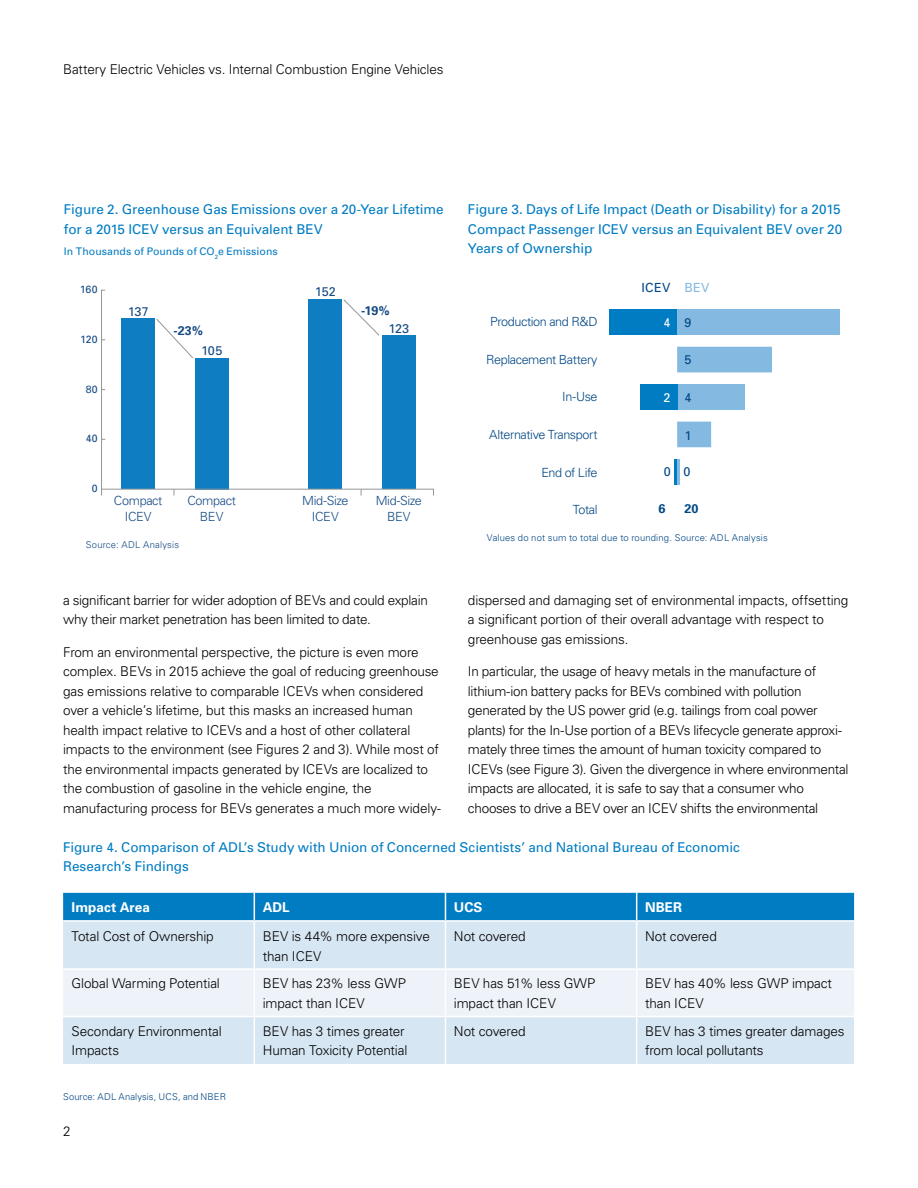
<style>
.page{position:relative;width:918px;height:1188px;background:#fff}
.page>*{position:absolute;margin:0;border:0;box-sizing:border-box;transform-origin:0 0}
.t1{font:300 13.5px/19.5px "Univers";letter-spacing:-.015em;color:#000}
.t2{font:13.5px/19.5px "Univers";letter-spacing:-.005em;color:#007cc3}
.t3{font:700 13.5px "Univers";letter-spacing:.005em;color:#fff}
.t4{font:300 12.6px "Univers";letter-spacing:-.03em;color:#004785}
.t5{font:300 12.6px/15.1px "Univers";letter-spacing:-.025em;color:#144984;text-align:center}
.t6{font:12.6px "Univers";letter-spacing:.025em;color:#004785}
.t7{font:12.6px "Univers";letter-spacing:.005em;color:#144984}
.t8{font:700 12.6px "Univers";color:#144984}
.t9{font:700 12.6px "Univers";color:#004785}
.t10{font:12.6px "Univers";color:#fff}
.t11{font:10.5px "Univers";letter-spacing:.005em;color:#007cc3}
.t12{font:10.5px "Univers";letter-spacing:.03em;color:#144984}
.t13{font:300 9.45px "Univers";letter-spacing:.015em;color:#004785}
.t14{font:300 9.45px "Univers";letter-spacing:.02em;color:#144984}
.s1{color:#84b9e1}
</style>
<div class="page">
<div style="left:677px;top:347px;width:95px;height:25px;background:#84b9e1"></div>
<div style="left:677px;top:422px;width:34px;height:25px;background:#84b9e1"></div>
<div style="left:677px;top:309px;width:163px;height:26px;background:#84b9e1"></div>
<div style="left:610px;top:309px;width:67px;height:26px;background:#007cc3"></div>
<div style="left:677px;top:384px;width:68px;height:26px;background:#84b9e1"></div>
<div style="left:640px;top:384px;width:37px;height:26px;background:#007cc3"></div>
<hr style="left:674px;top:459px;width:3px;height:26px;background:#007cc3">
<hr style="left:677px;top:459px;width:3px;height:26px;background:#84b9e1">
<div style="left:63px;top:922px;width:791px;height:142px;background:#d7e6f3"></div>
<div style="left:63px;top:970px;width:791px;height:46px;background:#edf3f9"></div>
<hr style="left:254px;top:922px;width:1px;height:46px;background:#fff">
<hr style="left:254px;top:970px;width:1px;height:46px;background:#fff">
<hr style="left:254px;top:1017px;width:1px;height:47px;background:#fff">
<hr style="left:445px;top:922px;width:1px;height:46px;background:#fff">
<hr style="left:445px;top:970px;width:1px;height:46px;background:#fff">
<hr style="left:445px;top:1017px;width:1px;height:47px;background:#fff">
<div style="left:63px;top:893px;width:791px;height:28px;background:#007cc3"></div>
<hr style="left:636px;top:922px;width:1px;height:46px;background:#fff">
<hr style="left:636px;top:970px;width:1px;height:46px;background:#fff">
<hr style="left:636px;top:1017px;width:1px;height:47px;background:#fff">
<hr style="left:63px;top:1016px;width:191px;height:1px;background:#fff">
<hr style="left:254px;top:1016px;width:191px;height:1px;background:#fff">
<hr style="left:445px;top:1016px;width:192px;height:1px;background:#fff">
<hr style="left:637px;top:1016px;width:217px;height:1px;background:#fff">
<hr style="left:63px;top:968px;width:191px;height:2px;background:#fff">
<hr style="left:254px;top:968px;width:191px;height:2px;background:#fff">
<hr style="left:445px;top:968px;width:192px;height:2px;background:#fff">
<hr style="left:637px;top:968px;width:217px;height:2px;background:#fff">
<svg style="left:101px;top:289px;width:333px;height:207px"></svg>
<p class="t1" style="left:63px;top:59px;width:382px">Battery Electric Vehicles vs. Internal Combustion Engine Vehicles</p>
<p class="t2" style="left:64px;top:200px;width:381px">Figure 2. Greenhouse Gas Emissions over a 20-Year Lifetime for a 2015 ICEV versus an Equivalent BEV</p>
<p class="t11" style="left:64px;top:245px;width:215px">In Thousands of Pounds of CO<sub>2</sub>e Emissions</p>
<p class="t12" style="left:80px;top:283px;width:19px">160</p>
<p class="t12" style="left:80px;top:333px;width:19px">120</p>
<p class="t12" style="left:86px;top:382px;width:14px">80</p>
<p class="t12" style="left:86px;top:432px;width:14px">40</p>
<p class="t12" style="left:92px;top:482px;width:7px">0</p>
<p class="t7" style="left:315px;top:284px;width:23px">152</p>
<p class="t7" style="left:128px;top:303px;width:23px">137</p>
<p class="t8" style="left:361px;top:302px;width:30px">-19%</p>
<p class="t8" style="left:173px;top:322px;width:31px">-23%</p>
<p class="t7" style="left:201px;top:343px;width:23px">105</p>
<p class="t5" style="left:114px;top:493px;width:50px">Compact<br>ICEV</p>
<p class="t5" style="left:187px;top:493px;width:50px">Compact<br>BEV</p>
<p class="t7" style="left:388px;top:320px;width:22px">123</p>
<p class="t5" style="left:302px;top:493px;width:48px">Mid-Size<br>ICEV</p>
<p class="t5" style="left:376px;top:493px;width:48px">Mid-Size<br>BEV</p>
<p class="t14" style="left:86px;top:539px;width:95px">Source: ADL Analysis</p>
<p class="t1" style="left:63px;top:590px;width:366px">a significant barrier for wider adoption of BEVs and could explain why their market penetration has been limited to date.</p>
<p class="t1" style="left:63px;top:642px;width:379px">From an environmental perspective, the picture is even more complex. BEVs in 2015 achieve the goal of reducing greenhouse gas emissions relative to comparable ICEVs when considered over a vehicle’s lifetime, but this masks an increased human health impact relative to ICEVs and a host of other collateral impacts to the environment (see Figures 2 and 3). While most of the environmental impacts generated by ICEVs are localized to the combustion of gasoline in the vehicle engine, the manufacturing process for BEVs generates a much more widely-</p>
<p class="t2" style="left:468px;top:199px;width:376px;text-align:justify">Figure 3. Days of Life Impact (Death or Disability) for a 2015<br>Compact Passenger ICEV versus an Equivalent BEV over 20<br>Years of Ownership</p>
<p class="t6" style="left:641px;top:280px;width:69px">ICEV <span class="s1">BEV</span></p>
<p class="t4" style="left:490px;top:314px;width:109px">Production and R&amp;D</p>
<p class="t4" style="left:486px;top:352px;width:113px">Replacement Battery</p>
<p class="t4" style="left:562px;top:389px;width:37px">In-Use</p>
<p class="t4" style="left:489px;top:427px;width:110px">Alternative Transport</p>
<p class="t4" style="left:541px;top:464px;width:58px">End of Life</p>
<p class="t4" style="left:573px;top:502px;width:26px">Total</p>
<p class="t10" style="left:663px;top:314px;width:9px">4</p>
<p class="t10" style="left:663px;top:390px;width:9px">2</p>
<p class="t6" style="left:684px;top:314px;width:9px">9</p>
<p class="t6" style="left:684px;top:352px;width:9px">5</p>
<p class="t6" style="left:684px;top:390px;width:9px">4</p>
<p class="t6" style="left:684px;top:427px;width:9px">1</p>
<p class="t6" style="left:664px;top:464px;width:28px">0 0</p>
<p class="t9" style="left:659px;top:501px;width:9px">6</p>
<p class="t9" style="left:684px;top:501px;width:16px">20</p>
<p class="t13" style="left:487px;top:532px;width:282px">Values do not sum to total due to rounding. Source: ADL Analysis</p>
<p class="t1" style="left:468px;top:590px;width:382px">dispersed and damaging set of environmental impacts, offsetting a significant portion of their overall advantage with respect to greenhouse gas emissions.</p>
<p class="t1" style="left:468px;top:661px;width:382px">In particular, the usage of heavy metals in the manufacture of lithium-ion battery packs for BEVs combined with pollution generated by the US power grid (e.g. tailings from coal power plants) for the In-Use portion of a BEVs lifecycle generate approxi&shy;mately three times the amount of human toxicity compared to ICEVs (see Figure 3). Given the divergence in where environmental impacts are allocated, it is safe to say that a consumer who chooses to drive a BEV over an ICEV shifts the environmental</p>
<p class="t2" style="left:63px;top:837px;width:678px">Figure 4. Comparison of ADL’s Study with Union of Concerned Scientists’ and National Bureau of Economic<br>Research’s Findings</p>
<p class="t3" style="left:72px;top:899px;width:80px">Impact Area</p>
<p class="t3" style="left:263px;top:899px;width:28px">ADL</p>
<p class="t3" style="left:454px;top:899px;width:30px">UCS</p>
<p class="t3" style="left:645px;top:899px;width:38px">NBER</p>
<p class="t1" style="left:72px;top:926px;width:144px">Total Cost of Ownership</p>
<p class="t1" style="left:263px;top:926px;width:169px">BEV is 44% more expensive than ICEV</p>
<p class="t1" style="left:454px;top:926px;width:73px">Not covered</p>
<p class="t1" style="left:645px;top:926px;width:73px">Not covered</p>
<p class="t1" style="left:72px;top:974px;width:150px">Global Warming Potential</p>
<p class="t1" style="left:263px;top:974px;width:145px">BEV has 23% less GWP impact than ICEV</p>
<p class="t1" style="left:454px;top:974px;width:143px">BEV has 51% less GWP impact than ICEV</p>
<p class="t1" style="left:645px;top:974px;width:188px">BEV has 40% less GWP impact than ICEV</p>
<p class="t1" style="left:72px;top:1021px;width:152px">Secondary Environmental<br>Impacts</p>
<p class="t1" style="left:263px;top:1021px;width:146px">BEV has 3 times greater<br>Human Toxicity Potential</p>
<p class="t1" style="left:454px;top:1021px;width:73px">Not covered</p>
<p class="t1" style="left:645px;top:1021px;width:201px">BEV has 3 times greater damages from local pollutants</p>
<p class="t13" style="left:63px;top:1091px;width:164px">Source: ADL Analysis, UCS, and NBER</p>
<p class="t1" style="left:63px;top:1121px;width:9px">2</p>
</div>
